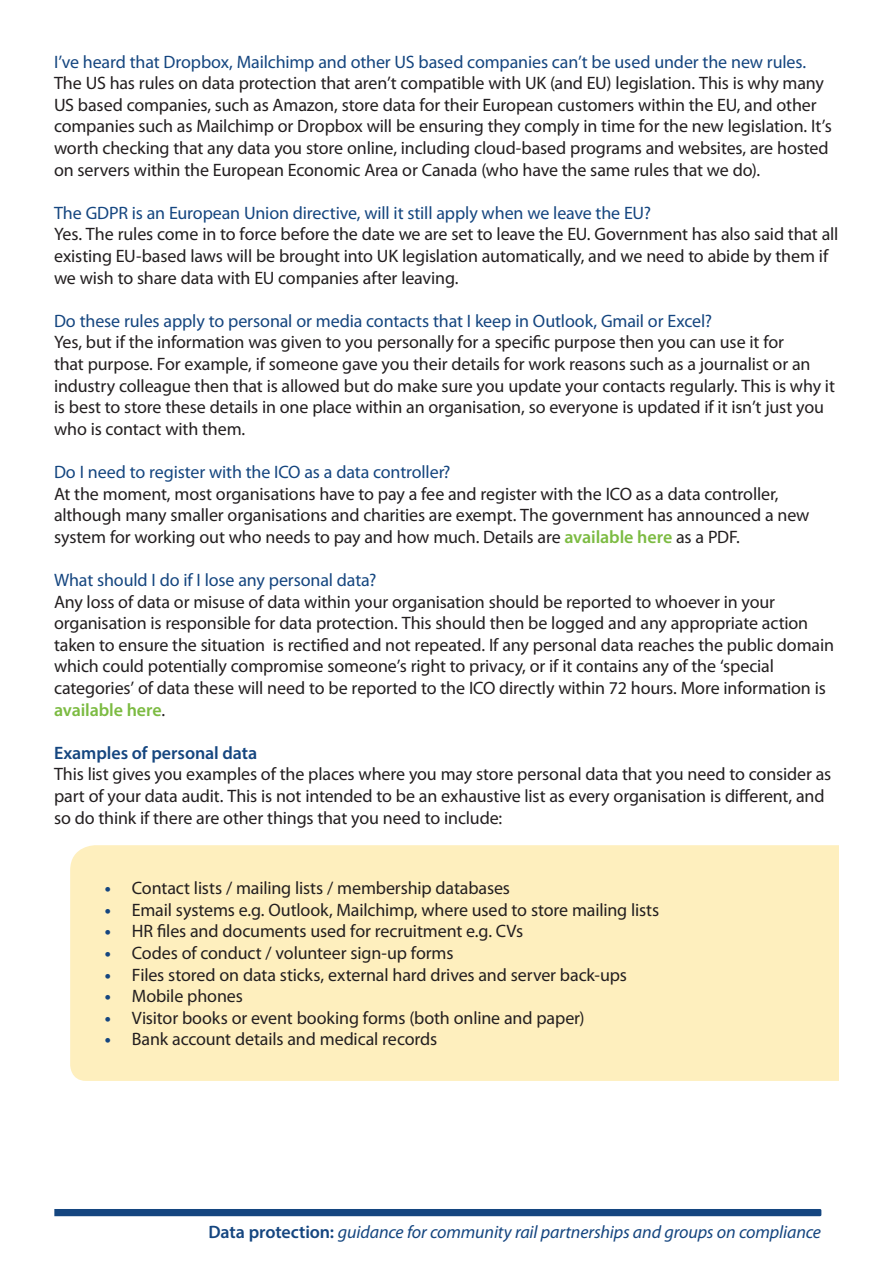
<style>
.page{position:relative;width:893px;height:1263px;background:#fff}
.page>*{position:absolute;margin:0;border:0;box-sizing:border-box;transform-origin:0 0}
.t1{font:18px/21.6px "Myriad Pro";letter-spacing:-.01em;color:#231f20}
.t2{font:18px "Myriad Pro";letter-spacing:-.01em;color:#154680}
.t3{font:italic 18px "Myriad Pro";letter-spacing:-.01em;color:#154680}
.t4{font:600 18px "Myriad Pro";letter-spacing:-.005em;color:#154680}
.s1{font-weight:600;color:#7cbb42}
.s2{font-weight:700;color:#154680}
.s3{font-weight:600;font-style:normal}
</style>
<div class="page">
<div style="left:70px;top:845px;width:769px;height:236px;background:#feefbe"></div>
<div style="left:54px;top:1209px;width:767px;height:7px;background:#154680"></div>
<p class="t2" style="left:54px;top:50px;width:754px">I’ve heard that Dropbox, Mailchimp and other US based companies can’t be used under the new rules.</p>
<p class="t1" style="left:54px;top:72px;width:779px">The US has rules on data protection that aren’t compatible with UK (and EU) legislation. This is why many US based companies, such as Amazon, store data for their European customers within the EU, and other companies such as Mailchimp or Dropbox will be ensuring they comply in time for the new legislation. It’s worth checking that any data you store online, including cloud-based programs and websites, are hosted on servers within the European Economic Area or Canada (who have the same rules that we do).</p>
<p class="t2" style="left:54px;top:202px;width:598px">The GDPR is an European Union directive, will it still apply when we leave the EU?</p>
<p class="t1" style="left:54px;top:223px;width:786px">Yes. The rules come in to force before the date we are set to leave the EU. Government has also said that all existing EU-based laws will be brought into UK legislation automatically, and we need to abide by them if we wish to share data with EU companies after leaving.</p>
<p class="t2" style="left:54px;top:310px;width:660px">Do these rules apply to personal or media contacts that I keep in Outlook, Gmail or Excel?</p>
<p class="t1" style="left:54px;top:331px;width:782px">Yes, but if the information was given to you personally for a specific purpose then you can use it for<br>that purpose. For example, if someone gave you their details for work reasons such as a journalist or an industry colleague then that is allowed but do make sure you update your contacts regularly. This is why it is best to store these details in one place within an organisation, so everyone is updated if it isn’t just you who is contact with them.</p>
<p class="t2" style="left:54px;top:461px;width:398px">Do I need to register with the ICO as a data controller?</p>
<p class="t1" style="left:54px;top:482px;width:757px">At the moment, most organisations have to pay a fee and register with the ICO as a data controller, although many smaller organisations and charities are exempt. The government has announced a new system for working out who needs to pay and how much. Details are <span class="s1">available here</span> as a PDF.</p>
<p class="t2" style="left:54px;top:569px;width:324px">What should I do if I lose any personal data?</p>
<p class="t1" style="left:54px;top:590px;width:781px">Any loss of data or misuse of data within your organisation should be reported to whoever in your organisation is responsible for data protection. This should then be logged and any appropriate action taken to ensure the situation is rectified and not repeated. If any personal data reaches the public domain which could potentially compromise someone’s right to privacy, or if it contains any of the ‘special categories’ of data these will need to be reported to the ICO directly within 72 hours. More information is <span class="s1">available here</span>.</p>
<p class="t4" style="left:54px;top:741px;width:205px">Examples of personal data</p>
<p class="t1" style="left:54px;top:763px;width:779px">This list gives you examples of the places where you may store personal data that you need to consider as part of your data audit. This is not intended to be an exhaustive list as every organisation is different, and so do think if there are other things that you need to include:</p>
<p class="t1" style="left:105px;top:877px;width:407px"><span class="s2">•</span> Contact lists / mailing lists / membership databases</p>
<p class="t1" style="left:105px;top:899px;width:556px"><span class="s2">•</span> Email systems e.g. Outlook, Mailchimp, where used to store mailing lists</p>
<p class="t1" style="left:105px;top:920px;width:420px"><span class="s2">•</span> HR files and documents used for recruitment e.g. CVs</p>
<p class="t1" style="left:105px;top:942px;width:350px"><span class="s2">•</span> Codes of conduct / volunteer sign-up forms</p>
<p class="t1" style="left:105px;top:963px;width:523px"><span class="s2">•</span> Files stored on data sticks, external hard drives and server back-ups</p>
<p class="t1" style="left:105px;top:985px;width:140px"><span class="s2">•</span> Mobile phones</p>
<p class="t1" style="left:105px;top:1007px;width:481px"><span class="s2">•</span> Visitor books or event booking forms (both online and paper)</p>
<p class="t1" style="left:105px;top:1028px;width:334px"><span class="s2">•</span> Bank account details and medical records</p>
<p class="t3" style="left:208px;top:1221px;width:614px"><span class="s3">Data protection:</span> guidance for community rail partnerships and groups on compliance</p>
</div>
